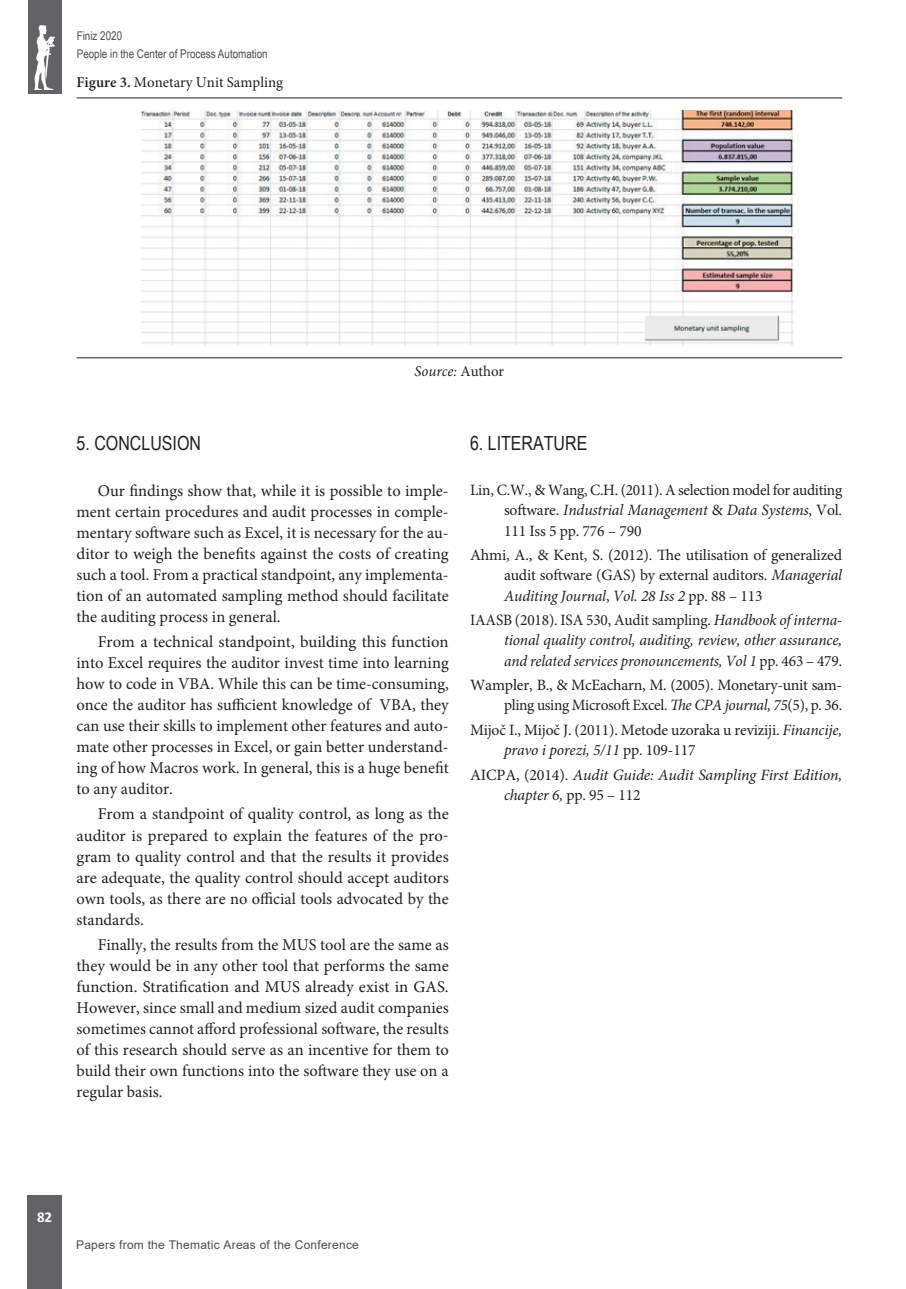
<style>
.page{position:relative;width:906px;height:1289px;background:#fff}
.page>*{position:absolute;margin:0;border:0;box-sizing:border-box;transform-origin:0 0}
.t1{font:19.5px "Arial Narrow";color:#231f20}
.t2{font:16.5px/21px "Minion Pro";color:#231f20;text-align:justify}
.t3{font:15.75px/20.2px "Minion Pro";letter-spacing:-.01em;color:#231f20;text-align:justify}
.t4{font:italic 15.75px/20.2px "Minion Pro";letter-spacing:-.01em;color:#231f20;text-align:justify}
.t5{font:15px "Minion Pro";color:#231f20}
.t6{font:italic 15px "Minion Pro";color:#231f20}
.t7{font:700 15px "Calibri";color:#fff}
.t8{font:12px/18px "Arial Narrow";color:#524a47}
.t9{font:12px "Arial";letter-spacing:.02em;color:#524a47}
.s1{font-weight:600}
.s2{font-style:normal}
.s3{font-style:italic}
</style>
<div class="page">
<div style="left:28px;top:1195px;width:34px;height:93px;background:#636366"></div>
<div style="left:28px;top:0;width:33px;height:94px;background:#636366"></div>
<img style="left:34px;top:26px;width:21px;height:63px">
<hr style="left:77px;top:98px;width:765px;height:1px;background:#231f20">
<hr style="left:77px;top:357px;width:765px;height:1px;background:#231f20">
<img style="left:142px;top:111px;width:652px;height:234px">
<p class="t8" style="left:77px;top:26px;width:192px">Finiz 2020<br>People in the Center of Process Automation</p>
<p class="t5" style="left:77px;top:73px;width:208px"><span class="s1">Figure 3.</span> Monetary Unit Sampling</p>
<p class="t6" style="left:414px;top:361px;width:91px">Source: <span class="s2">Author</span></p>
<p class="t1" style="left:77px;top:428px;width:126px">5. CONCLUSION</p>
<p class="t2" style="left:77px;top:480px;width:374px;text-indent:21px">Our findings show that, while it is possible to imple&shy;ment certain procedures and audit processes in comple&shy;mentary software such as Excel, it is necessary for the au&shy;ditor to weigh the benefits against the costs of creating such a tool. From a practical standpoint, any implementa&shy;tion of an automated sampling method should facilitate the auditing process in general.</p>
<p class="t2" style="left:77px;top:631px;width:374px;text-indent:21px">From a technical standpoint, building this function into Excel requires the auditor invest time into learning how to code in VBA. While this can be time-consuming, once the auditor has sufficient knowledge of VBA, they can use their skills to implement other features and auto&shy;mate other processes in Excel, or gain better understand&shy;ing of how Macros work. In general, this is a huge benefit to any auditor.</p>
<p class="t2" style="left:77px;top:803px;width:374px;text-indent:21px">From a standpoint of quality control, as long as the auditor is prepared to explain the features of the pro&shy;gram to quality control and that the results it provides are adequate, the quality control should accept auditors own tools, as there are no official tools advocated by the standards.</p>
<p class="t2" style="left:77px;top:934px;width:374px;text-indent:21px">Finally, the results from the MUS tool are the same as they would be in any other tool that performs the same function. Stratification and MUS already exist in GAS.<br>However, since small and medium sized audit companies sometimes cannot afford professional software, the results of this research should serve as an incentive for them to build their own functions into the software they use on a regular basis.</p>
<p class="t1" style="left:470px;top:428px;width:119px">6. LITERATURE</p>
<p class="t3" style="left:504px;top:480px;width:340px;text-indent:-34px">Lin, C.W., &amp; Wang, C.H. (2011). A selection model for auditing software. <span class="s3">Industrial Management</span> &amp; <span class="s3">Data Systems</span>, Vol.<br>111 Iss 5 pp. 776 – 790</p>
<p class="t3" style="left:504px;top:545px;width:340px;text-indent:-34px">Ahmi, A., &amp; Kent, S. (2012). The utilisation of generalized audit software (GAS) by external auditors. <span class="s3">Managerial Auditing Journal</span>, <span class="s3">Vol. 28 Iss 2</span> pp. 88 – 113</p>
<p class="t4" style="left:504px;top:610px;width:340px;text-indent:-34px"><span class="s2">IAASB (2018). ISA 530, Audit sampling.</span> Handbook of interna&shy;tional quality control, auditing, review, other assurance, and related services pronouncements, Vol 1 <span class="s2">pp. 463 – 479.</span></p>
<p class="t3" style="left:470px;top:675px;width:374px;text-align:right">Wampler, B., &amp; McEacharn, M. (2005). Monetary-unit sam&shy;pling using Microsoft Excel. <span class="s3">The CPA journal, 75</span>(5), p. 36.</p>
<p class="t3" style="left:504px;top:719px;width:340px;text-indent:-34px">Mijoč I., Mijoč J. (2011). Metode uzoraka u reviziji. <span class="s3">Financije, pravo i porezi, 5/11</span> pp. 109-117</p>
<p class="t4" style="left:504px;top:764px;width:340px;text-indent:-34px"><span class="s2">AICPA, (2014).</span> Audit Guide: Audit Sampling First Edition, chapter 6, <span class="s2">pp. 95 – 112</span></p>
<p class="t7" style="left:37px;top:1205px;width:17px">82</p>
<p class="t9" style="left:76px;top:1236px;width:284px">Papers from the Thematic Areas of the Conference</p>
</div>
